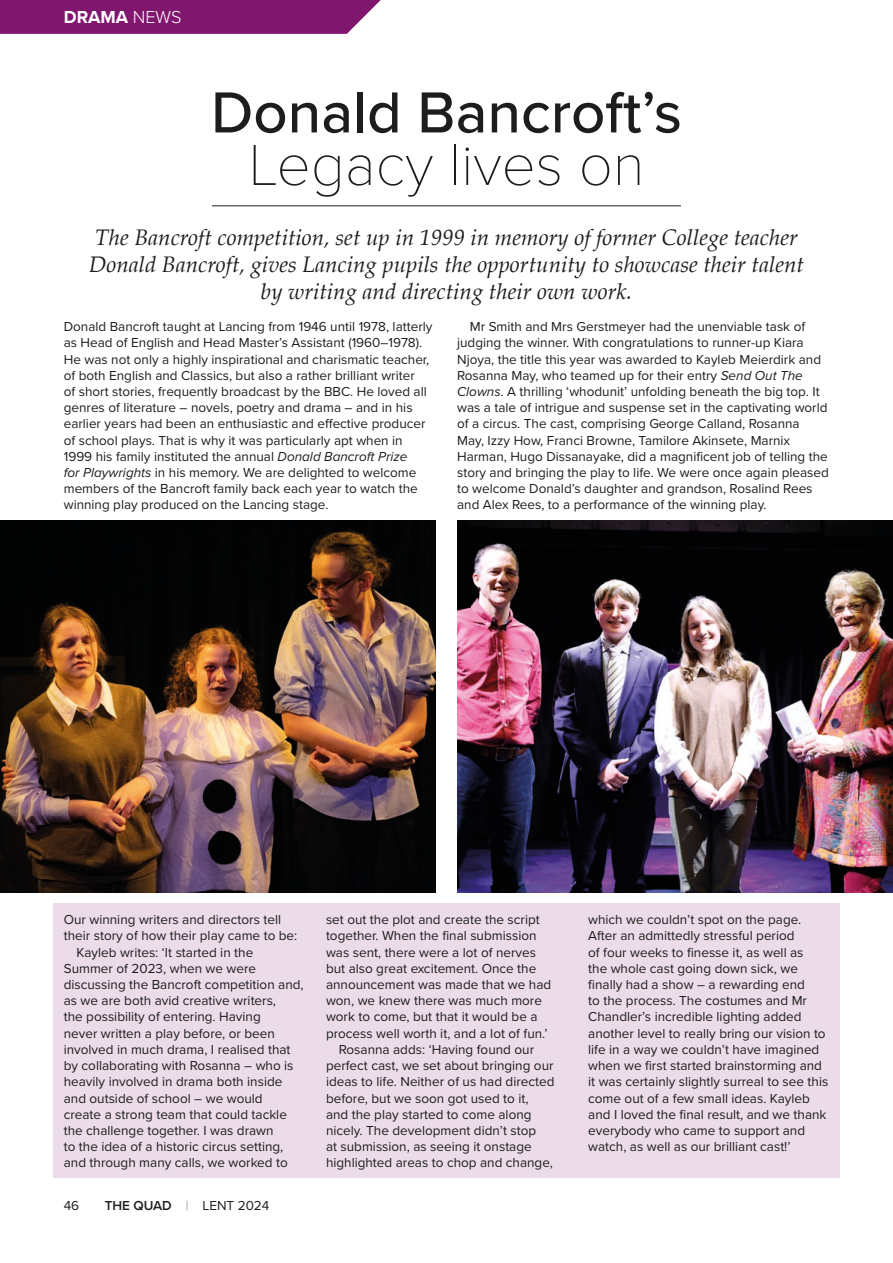
<style>
.page{position:relative;width:893px;height:1263px;background:#fff}
.page>*{position:absolute;margin:0;border:0;box-sizing:border-box;transform-origin:0 0}
.Main_Heading_Medium{font:500 60px/52.5px "Proxima Nova";color:#1d1d1b;text-align:center}
.Subheading_Palatino{font:italic 22.5px/27px "Palatino";color:#1d1d1b;text-align:center}
.Body_Text{font:700 18px "Proxima Nova";color:#fff}
.Body_Paragraph{font:13.5px/16.2px "Proxima Nova";color:#1d1d1b}
.Body_Text-2{font:13.5px/16.2px "Proxima Nova";color:#1d1d1b}
.s1{font-weight:300}
.s2{font-family:"Proxima Nova T";font-weight:100}
.s3{font-style:italic}
.s4{font-weight:600}
.s5{font-family:"Proxima Nova T";font-weight:100;color:#4b4b4a}
</style>
<div class="page">
<div style="left:53px;top:903px;width:787px;height:275px;background:#ecdce9"></div>
<img style="left:0;top:520px;width:436px;height:372px">
<img style="left:457px;top:520px;width:436px;height:372px">
<svg style="left:0;top:0;width:381px;height:34px;background:#862075"></svg>
<hr style="left:212px;top:205px;width:469px;height:1px;background:#1d1d1b">
<p class="Body_Text" style="left:64px;top:4px;width:119px">DRAMA <span class="s1">NEWS</span></p>
<p class="Main_Heading_Medium" style="left:211px;top:84px;width:472px">Donald Bancroft’s<br><span class="s2">Legacy lives on</span></p>
<p class="Subheading_Palatino" style="left:89px;top:224px;width:717px">The Bancroft competition, set up in 1999 in memory of former College teacher<br>Donald Bancroft, gives Lancing pupils the opportunity to showcase their talent by writing and directing their own work.</p>
<p class="Body_Text-2" style="left:64px;top:318px;width:370px">Donald Bancroft taught at Lancing from 1946 until 1978, latterly as Head of English and Head Master’s Assistant (1960–1978).<br>He was not only a highly inspirational and charismatic teacher, of both English and Classics, but also a rather brilliant writer<br>of short stories, frequently broadcast by the BBC. He loved all genres of literature – novels, poetry and drama – and in his earlier years had been an enthusiastic and effective producer of school plays. That is why it was particularly apt when in 1999 his family instituted the annual <span class="s3">Donald Bancroft Prize<br>for Playwrights</span> in his memory. We are delighted to welcome members of the Bancroft family back each year to watch the winning play produced on the Lancing stage.</p>
<p class="Body_Paragraph" style="left:457px;top:318px;width:373px;text-indent:13px">Mr Smith and Mrs Gerstmeyer had the unenviable task of judging the winner. With congratulations to runner-up Kiara Njoya, the title this year was awarded to Kayleb Meierdirk and Rosanna May, who teamed up for their entry <span class="s3">Send Out The Clowns</span>. A thrilling ‘whodunit’ unfolding beneath the big top. It was a tale of intrigue and suspense set in the captivating world of a circus. The cast, comprising George Calland, Rosanna May, Izzy How, Franci Browne, Tamilore Akinsete, Marnix Harman, Hugo Dissanayake, did a magnificent job of telling the story and bringing the play to life. We were once again pleased to welcome Donald’s daughter and grandson, Rosalind Rees and Alex Rees, to a performance of the winning play.</p>
<p class="Body_Text-2" style="left:64px;top:911px;width:235px">Our winning writers and directors tell their story of how their play came to be:</p>
<p class="Body_Paragraph" style="left:64px;top:943px;width:241px;text-indent:13px">Kayleb writes: ‘It started in the Summer of 2023, when we were discussing the Bancroft competition and, as we are both avid creative writers,<br>the possibility of entering. Having<br>never written a play before, or been involved in much drama, I realised that by collaborating with Rosanna – who is heavily involved in drama both inside and outside of school – we would<br>create a strong team that could tackle the challenge together. I was drawn<br>to the idea of a historic circus setting, and through many calls, we worked to</p>
<p class="Body_Text-2" style="left:64px;top:1197px;width:17px">46</p>
<p class="Body_Text-2" style="left:105px;top:1197px;width:166px"><span class="s4">THE QUAD</span> <span class="s5">|</span> LENT 2024</p>
<p class="Body_Paragraph" style="left:326px;top:911px;width:227px">set out the plot and create the script together. When the final submission was sent, there were a lot of nerves but also great excitement. Once the announcement was made that we had won, we knew there was much more work to come, but that it would be a process well worth it, and a lot of fun.’</p>
<p class="Body_Paragraph" style="left:326px;top:1041px;width:230px;text-indent:13px">Rosanna adds: ‘Having found our perfect cast, we set about bringing our ideas to life. Neither of us had directed before, but we soon got used to it,<br>and the play started to come along nicely. The development didn’t stop<br>at submission, as seeing it onstage highlighted areas to chop and change,</p>
<p class="Body_Paragraph" style="left:588px;top:911px;width:242px">which we couldn’t spot on the page.<br>After an admittedly stressful period<br>of four weeks to finesse it, as well as<br>the whole cast going down sick, we finally had a show – a rewarding end<br>to the process. The costumes and Mr Chandler’s incredible lighting added another level to really bring our vision to life in a way we couldn’t have imagined when we first started brainstorming and it was certainly slightly surreal to see this come out of a few small ideas. Kayleb and I loved the final result, and we thank everybody who came to support and watch, as well as our brilliant cast!’</p>
</div>
